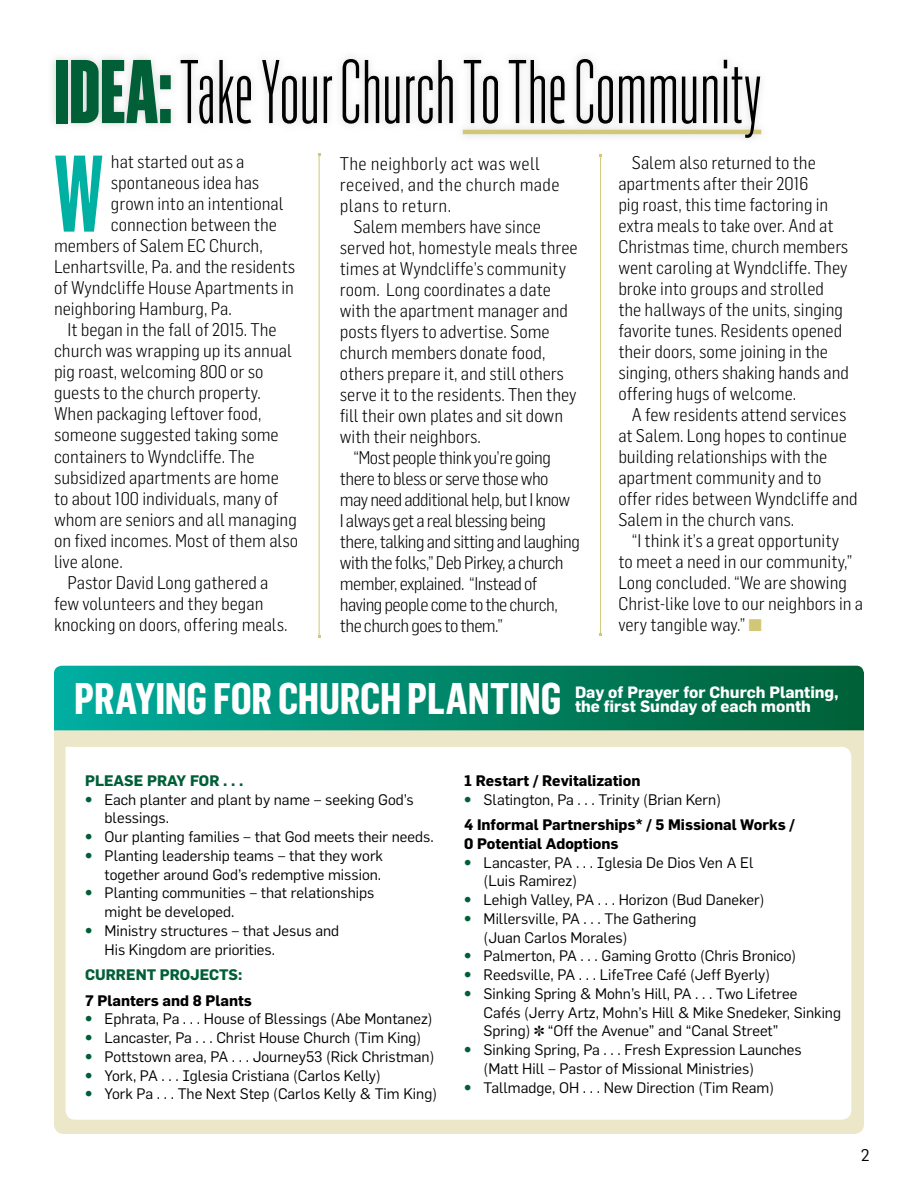
<style>
.page{position:relative;width:918px;height:1188px;background:#fff}
.page>*{position:absolute;margin:0;border:0;box-sizing:border-box;transform-origin:0 0}
.t1{font:600 106.35px "Flama Ultracondensed";color:#00b0a3}
.t2{font:300 88.5px "Flama Ultracondensed";color:#000}
.t3{font:700 43.5px "Flama Condensed";letter-spacing:-.005em;color:#fff}
.t4{font:300 18px/21px "Flama Semicondensed";color:#000}
.t5{font:300 18px/21px "Flama Semicondensed";letter-spacing:-.03em;color:#000}
.t6{font:300 18px/21px "Flama Semicondensed";letter-spacing:.02em;color:#000}
.t7{font:16.5px "Flama";color:#000}
.t8{font:700 16.05px/14.5px "Flama";color:#fff}
.t9{font:15px/18.8px "Flama";color:#000}
.t10{font:700 15px/25.5px "Flama";color:#000}
.t11{font:700 15px "Flama";color:#005f37}
.s1{font-weight:900;color:#005f37}
.s2{font-family:"Flama";font-weight:400;font-size:16.5px;color:#d1c777}
.s3{font-weight:400}
</style>
<div class="page">
<hr style="left:319px;top:155px;width:1px;height:481px;background:#d1c777">
<hr style="left:600px;top:156px;width:1px;height:479px;background:#d1c777">
<div style="left:47px;top:51px;width:722px;height:94px;background:#c7c8ca;opacity:.7"></div>
<hr style="left:463px;top:130px;width:298px;height:4px;background:#d1c777">
<div style="left:54px;top:730px;width:810px;height:404px;background:#ece7c9"></div>
<svg style="left:66px;top:747px;width:785px;height:373px"></svg>
<svg style="left:54px;top:666px;width:810px;height:64px;background:#008669"></svg>
<h2 class="t2" style="left:54px;top:38px;width:709px"><span class="s1">IDEA:</span> Take Your Church To The Community</h2>
<h1 class="t1" style="left:54px;top:128px;width:51px">W</h1>
<p class="t4" style="left:111px;top:151px;width:135px">hat started out as a</p>
<p class="t4" style="left:111px;top:172px;width:150px">spontaneous idea has</p>
<p class="t4" style="left:111px;top:193px;width:174px">grown into an intentional</p>
<p class="t4" style="left:111px;top:214px;width:168px">connection between the</p>
<p class="t4" style="left:54px;top:235px;width:210px">members of Salem EC Church,</p>
<p class="t4" style="left:54px;top:256px;width:243px">Lenhartsville, Pa. and the residents</p>
<p class="t4" style="left:54px;top:277px;width:242px">of Wyndcliffe House Apartments in</p>
<p class="t4" style="left:54px;top:298px;width:179px">neighboring Hamburg, Pa.</p>
<p class="t4" style="left:68px;top:319px;width:211px">It began in the fall of 2015. The</p>
<p class="t4" style="left:54px;top:340px;width:239px">church was wrapping up its annual</p>
<p class="t4" style="left:54px;top:361px;width:211px">pig roast, welcoming 800 or so</p>
<p class="t4" style="left:54px;top:382px;width:208px">guests to the church property.</p>
<p class="t4" style="left:54px;top:403px;width:209px">When packaging leftover food,</p>
<p class="t4" style="left:54px;top:424px;width:226px">someone suggested taking some</p>
<p class="t4" style="left:54px;top:445px;width:202px">containers to Wyndcliffe. The</p>
<p class="t4" style="left:54px;top:466px;width:226px">subsidized apartments are home</p>
<p class="t4" style="left:54px;top:487px;width:226px">to about 100 individuals, many of</p>
<p class="t4" style="left:54px;top:508px;width:244px">whom are seniors and all managing</p>
<p class="t4" style="left:54px;top:529px;width:246px">on fixed incomes. Most of them also</p>
<p class="t4" style="left:54px;top:550px;width:70px">live alone.</p>
<p class="t4" style="left:68px;top:571px;width:203px">Pastor David Long gathered a</p>
<p class="t4" style="left:54px;top:592px;width:211px">few volunteers and they began</p>
<p class="t4" style="left:54px;top:613px;width:235px">knocking on doors, offering meals.</p>
<p class="t6" style="left:340px;top:152px;width:221px">The neighborly act was well received, and the church made plans to return.</p>
<p class="t4" style="left:340px;top:215px;width:239px;text-indent:14px">Salem members have since served hot, homestyle meals three times at Wyndcliffe’s community room. Long coordinates a date with the apartment manager and posts flyers to advertise. Some church members donate food, others prepare it, and still others serve it to the residents. Then they fill their own plates and sit down with their neighbors.</p>
<p class="t5" style="left:340px;top:447px;width:242px;text-indent:14px">“Most people think you’re going there to bless or serve those who may need additional help, but I know<br>I always get a real blessing being there, talking and sitting and laughing with the folks,” Deb Pirkey, a church member, explained. “Instead of having people come to the church, the church goes to them.”</p>
<p class="t4" style="left:618px;top:152px;width:232px;text-indent:14px">Salem also returned to the apartments after their 2016<br>pig roast, this time factoring in extra meals to take over. And at<br>Christmas time, church members went caroling at Wyndcliffe. They broke into groups and strolled the hallways of the units, singing favorite tunes. Residents opened their doors, some joining in the singing, others shaking hands and offering hugs of welcome.</p>
<p class="t4" style="left:618px;top:404px;width:241px;text-indent:14px">A few residents attend services at Salem. Long hopes to continue building relationships with the apartment community and to offer rides between Wyndcliffe and<br>Salem in the church vans.</p>
<p class="t4" style="left:618px;top:530px;width:246px;text-indent:14px">“I think it’s a great opportunity<br>to meet a need in our community,”<br>Long concluded. “We are showing<br>Christ-like love to our neighbors in a very tangible way.” <span class="s2">π</span></p>
<h3 class="t3" style="left:74px;top:671px;width:489px">PRAYING FOR CHURCH PLANTING</h3>
<p class="t8" style="left:575px;top:684px;width:265px">Day of Prayer for Church Planting, the first Sunday of each month</p>
<p class="t11" style="left:85px;top:771px;width:160px">Please pray for . . .</p>
<p class="t9" style="left:105px;top:790px;width:311px;text-indent:-20px"><span class="s1">•</span> Each planter and plant by name – seeking God’s blessings.</p>
<p class="t9" style="left:85px;top:827px;width:350px"><span class="s1">•</span> Our planting families – that God meets their needs.</p>
<p class="t9" style="left:85px;top:846px;width:300px;text-align:right"><span class="s1">•</span> Planting leadership teams – that they work together around God’s redemptive mission.</p>
<p class="t9" style="left:105px;top:883px;width:271px;text-indent:-20px"><span class="s1">•</span> Planting communities – that relationships might be developed.</p>
<p class="t9" style="left:105px;top:921px;width:236px;text-indent:-20px"><span class="s1">•</span> Ministry structures – that Jesus and<br>His Kingdom are priorities.</p>
<p class="t11" style="left:85px;top:966px;width:32px">CURRE</p>
<p class="t11" style="left:136px;top:966px;width:108px">NT PROJECTS:</p>
<p class="t10" style="left:85px;top:987px;width:168px">7 Planters and 8 Plants</p>
<p class="t9" style="left:85px;top:1009px;width:349px"><span class="s1">•</span> Ephrata, Pa . . . House of Blessings (Abe Montanez)</p>
<p class="t9" style="left:85px;top:1028px;width:338px"><span class="s1">•</span> Lancaster, Pa . . . Christ House Church (Tim King)</p>
<p class="t9" style="left:85px;top:1047px;width:351px"><span class="s1">•</span> Pottstown area, PA . . . Journey53 (Rick Christman)</p>
<p class="t9" style="left:85px;top:1066px;width:297px"><span class="s1">•</span> York, PA . . . Iglesia Cristiana (Carlos Kelly)</p>
<p class="t9" style="left:85px;top:1084px;width:354px"><span class="s1">•</span> York Pa . . . The Next Step (Carlos Kelly &amp; Tim King)</p>
<p class="t10" style="left:464px;top:768px;width:178px">1 Restart / Revitalization</p>
<p class="t10" style="left:464px;top:786px;width:332px"><span class="s1">•</span> <span class="s3">Slatington, Pa . . . Trinity (Brian Kern)<br></span>4 Informal Partnerships* / 5 Missional Works /</p>
<p class="t10" style="left:464px;top:831px;width:156px">0 Potential Adoptions</p>
<p class="t9" style="left:484px;top:853px;width:271px;text-indent:-20px"><span class="s1">•</span> Lancaster, PA . . . Iglesia De Dios Ven A El (Luis Ramirez)</p>
<p class="t9" style="left:464px;top:890px;width:302px"><span class="s1">•</span> Lehigh Valley, PA . . . Horizon (Bud Daneker)</p>
<p class="t9" style="left:484px;top:909px;width:214px;text-indent:-20px"><span class="s1">•</span> Millersville, PA . . . The Gathering (Juan Carlos Morales)</p>
<p class="t9" style="left:464px;top:947px;width:334px"><span class="s1">•</span> Palmerton, PA . . . Gaming Grotto (Chris Bronico)</p>
<p class="t9" style="left:464px;top:965px;width:308px"><span class="s1">•</span> Reedsville, PA . . . LifeTree Café (Jeff Byerly)</p>
<p class="t9" style="left:484px;top:984px;width:359px;text-indent:-20px"><span class="s1">•</span> Sinking Spring &amp; Mohn’s Hill, PA . . . Two Lifetree<br>Cafés (Jerry Artz, Mohn’s Hill &amp; Mike Snedeker, Sinking<br>Spring) ✽ “Off the Avenue” and “Canal Street”</p>
<p class="t9" style="left:484px;top:1040px;width:320px;text-indent:-20px"><span class="s1">•</span> Sinking Spring, Pa . . . Fresh Expression Launches (Matt Hill – Pastor of Missional Ministries)</p>
<p class="t9" style="left:464px;top:1078px;width:312px"><span class="s1">•</span> Tallmadge, OH . . . New Direction (Tim Ream)</p>
<p class="t7" style="left:861px;top:1145px;width:10px">2</p>
</div>
